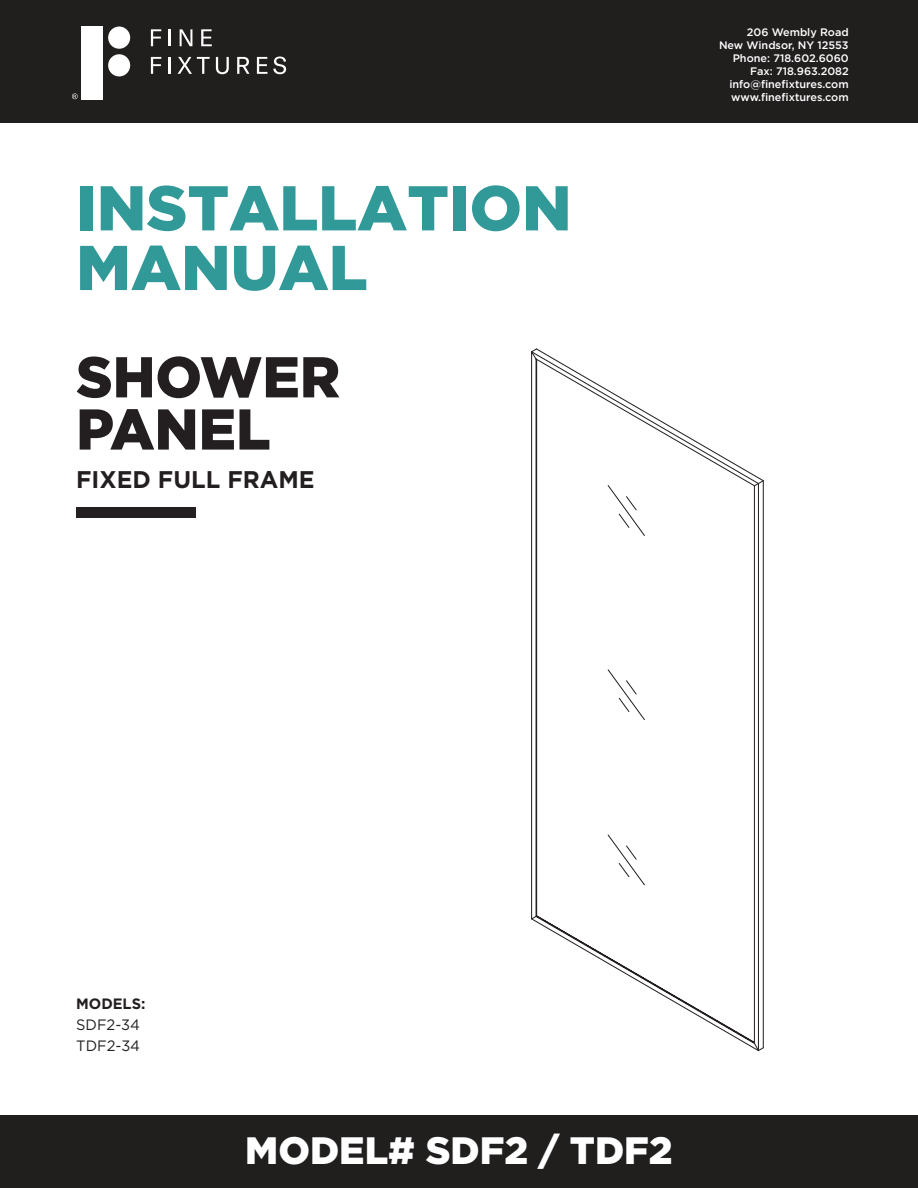
<style>
.page{position:relative;width:918px;height:1188px;background:#fff}
.page>*{position:absolute;margin:0;border:0;box-sizing:border-box;transform-origin:0 0}
.t1{font:900 63.15px/59.7px "Arson Pro";color:#329999}
.t2{font:900 57.45px/52.2px "Arson Pro";color:#231f20}
.t3{font:900 38.1px "Arson Pro";color:#fff}
.t4{font:700 24.15px "Arson Pro";color:#231f20}
.t5{font:15px/21px "Arson Pro";color:#231f20}
.t6{font:700 15px "Arson Pro";color:#231f20}
.t7{font:500 10.8px/13px "Arson Pro";color:#fff;text-align:right}
</style>
<div class="page">
<div style="left:0;top:0;width:918px;height:123px;background:#211e1e"></div>
<div style="left:81px;top:27px;width:22px;height:73px;background:#fff"></div>
<div style="left:108px;top:27px;width:22px;height:22px;background:#fff;border-radius:50%"></div>
<div style="left:108px;top:54px;width:22px;height:22px;background:#fff;border-radius:50%"></div>
<svg style="left:151px;top:29px;width:10px;height:17px"></svg>
<svg style="left:169px;top:29px;width:2px;height:17px"></svg>
<svg style="left:180px;top:29px;width:12px;height:17px"></svg>
<svg style="left:201px;top:29px;width:11px;height:17px"></svg>
<svg style="left:151px;top:57px;width:10px;height:17px"></svg>
<svg style="left:169px;top:57px;width:2px;height:17px"></svg>
<svg style="left:178px;top:57px;width:32px;height:17px"></svg>
<svg style="left:216px;top:57px;width:13px;height:17px"></svg>
<svg style="left:237px;top:57px;width:12px;height:17px"></svg>
<svg style="left:257px;top:57px;width:10px;height:17px"></svg>
<svg style="left:273px;top:57px;width:13px;height:17px"></svg>
<svg style="left:72px;top:93px;width:6px;height:6px"></svg>
<div style="left:0;top:1116px;width:918px;height:72px;background:#211e1e"></div>
<div style="left:76px;top:507px;width:120px;height:10px;background:#231f20"></div>
<svg style="left:760px;top:479px;width:4px;height:8px"></svg>
<svg style="left:531px;top:348px;width:229px;height:704px"></svg>
<svg style="left:607px;top:484px;width:39px;height:402px"></svg>
<h1 class="t1" style="left:76px;top:177px;width:497px">INSTALLATION<br>MANUAL</h1>
<h2 class="t2" style="left:76px;top:349px;width:265px">SHOWER<br>PANEL</h2>
<h3 class="t4" style="left:76px;top:466px;width:240px">FIXED FULL FRAME</h3>
<p class="t7" style="left:719px;top:25px;width:131px">206 Wembly Road<br>New Windsor, NY 12553<br>Phone: 718.602.6060<br>Fax: 718.963.2082 info@finefixtures.com www.finefixtures.com</p>
<h3 class="t6" style="left:76px;top:995px;width:71px">MODELS:</h3>
<h3 class="t5" style="left:76px;top:1014px;width:65px">SDF2-34<br>TDF2-34</h3>
<h3 class="t3" style="left:245px;top:1129px;width:429px">MODEL# SDF2 / TDF2</h3>
</div>
